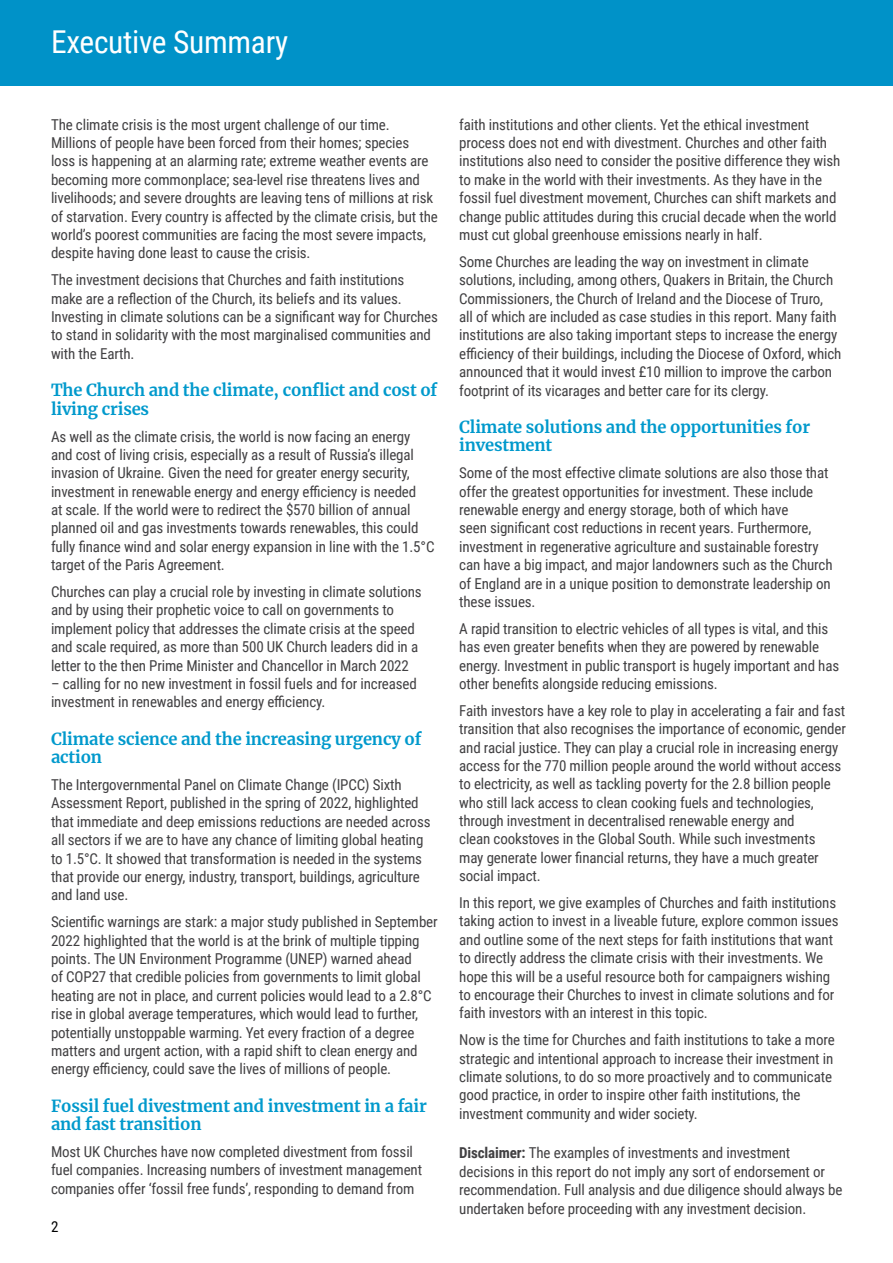
<style>
.page{position:relative;width:893px;height:1263px;background:#fff}
.page>*{position:absolute;margin:0;border:0;box-sizing:border-box;transform-origin:0 0}
.t1{font:31.5px "Roboto Condensed";letter-spacing:-.01em;color:#fff}
.t2{font:700 16.5px/18.5px "Merriweather";letter-spacing:-.01em;color:#09c}
.t3{font:15px/18.3px "Roboto Condensed";letter-spacing:-.01em;color:#414042}
.t4{font:15px "Roboto Condensed";color:#000}
.s1{font-weight:700}
</style>
<div class="page">
<div style="left:0;top:0;width:893px;height:85px;background:#0092c8"></div>
<h1 class="t1" style="left:51px;top:20px;width:239px">Executive Summary</h1>
<p class="t3" style="left:51px;top:115px;width:388px">The climate crisis is the most urgent challenge of our time.<br>Millions of people have been forced from their homes; species<br>loss is happening at an alarming rate; extreme weather events are becoming more commonplace; sea-level rise threatens lives and livelihoods; and severe droughts are leaving tens of millions at risk of starvation. Every country is affected by the climate crisis, but the world’s poorest communities are facing the most severe impacts, despite having done least to cause the crisis.</p>
<p class="t3" style="left:51px;top:270px;width:388px">The investment decisions that Churches and faith institutions make are a reflection of the Church, its beliefs and its values.<br>Investing in climate solutions can be a significant way for Churches to stand in solidarity with the most marginalised communities and with the Earth.</p>
<p class="t2" style="left:51px;top:381px;width:388px">The Church and the climate, conflict and cost of living crises</p>
<p class="t3" style="left:51px;top:426px;width:385px">As well as the climate crisis, the world is now facing an energy and cost of living crisis, especially as a result of Russia’s illegal invasion of Ukraine. Given the need for greater energy security, investment in renewable energy and energy efficiency is needed<br>at scale. If the world were to redirect the $570 billion of annual planned oil and gas investments towards renewables, this could fully finance wind and solar energy expansion in line with the 1.5°C target of the Paris Agreement.</p>
<p class="t3" style="left:51px;top:582px;width:372px">Churches can play a crucial role by investing in climate solutions and by using their prophetic voice to call on governments to implement policy that addresses the climate crisis at the speed and scale required, as more than 500 UK Church leaders did in a letter to the then Prime Minister and Chancellor in March 2022</p>
<p class="t3" style="left:51px;top:674px;width:367px">– calling for no new investment in fossil fuels and for increased investment in renewables and energy efficiency.</p>
<p class="t2" style="left:51px;top:729px;width:372px">Climate science and the increasing urgency of action</p>
<p class="t3" style="left:51px;top:775px;width:381px">The Intergovernmental Panel on Climate Change (IPCC) Sixth Assessment Report, published in the spring of 2022, highlighted that immediate and deep emissions reductions are needed across all sectors if we are to have any chance of limiting global heating to 1.5°C. It showed that transformation is needed in the systems that provide our energy, industry, transport, buildings, agriculture and land use.</p>
<p class="t3" style="left:51px;top:912px;width:388px">Scientific warnings are stark: a major study published in September 2022 highlighted that the world is at the brink of multiple tipping points. The UN Environment Programme (UNEP) warned ahead<br>of COP27 that credible policies from governments to limit global heating are not in place, and current policies would lead to a 2.8°C rise in global average temperatures, which would lead to further, potentially unstoppable warming. Yet every fraction of a degree matters and urgent action, with a rapid shift to clean energy and energy efficiency, could save the lives of millions of people.</p>
<p class="t2" style="left:51px;top:1096px;width:377px">Fossil fuel divestment and investment in a fair and fast transition</p>
<p class="t3" style="left:51px;top:1142px;width:373px">Most UK Churches have now completed divestment from fossil fuel companies. Increasing numbers of investment management companies offer ‘fossil free funds’, responding to demand from</p>
<p class="t4" style="left:51px;top:1216px;width:9px">2</p>
<p class="t3" style="left:459px;top:115px;width:383px">faith institutions and other clients. Yet the ethical investment process does not end with divestment. Churches and other faith institutions also need to consider the positive difference they wish to make in the world with their investments. As they have in the fossil fuel divestment movement, Churches can shift markets and change public attitudes during this crucial decade when the world must cut global greenhouse emissions nearly in half.</p>
<p class="t3" style="left:459px;top:252px;width:384px">Some Churches are leading the way on investment in climate solutions, including, among others, Quakers in Britain, the Church Commissioners, the Church of Ireland and the Diocese of Truro,<br>all of which are included as case studies in this report. Many faith institutions are also taking important steps to increase the energy efficiency of their buildings, including the Diocese of Oxford, which announced that it would invest £10 million to improve the carbon footprint of its vicarages and better care for its clergy.</p>
<p class="t2" style="left:459px;top:417px;width:352px">Climate solutions and the opportunities for investment</p>
<p class="t3" style="left:459px;top:463px;width:375px">Some of the most effective climate solutions are also those that offer the greatest opportunities for investment. These include renewable energy and energy storage, both of which have<br>seen significant cost reductions in recent years. Furthermore, investment in regenerative agriculture and sustainable forestry can have a big impact, and major landowners such as the Church of England are in a unique position to demonstrate leadership on these issues.</p>
<p class="t3" style="left:459px;top:619px;width:381px">A rapid transition to electric vehicles of all types is vital, and this has even greater benefits when they are powered by renewable energy. Investment in public transport is hugely important and has other benefits alongside reducing emissions.</p>
<p class="t3" style="left:459px;top:701px;width:388px">Faith investors have a key role to play in accelerating a fair and fast transition that also recognises the importance of economic, gender and racial justice. They can play a crucial role in increasing energy access for the 770 million people around the world without access to electricity, as well as tackling poverty for the 2.8 billion people who still lack access to clean cooking fuels and technologies, through investment in decentralised renewable energy and<br>clean cookstoves in the Global South. While such investments<br>may generate lower financial returns, they have a much greater social impact.</p>
<p class="t3" style="left:459px;top:893px;width:381px">In this report, we give examples of Churches and faith institutions taking action to invest in a liveable future, explore common issues and outline some of the next steps for faith institutions that want to directly address the climate crisis with their investments. We hope this will be a useful resource both for campaigners wishing to encourage their Churches to invest in climate solutions and for faith investors with an interest in this topic.</p>
<p class="t3" style="left:459px;top:1030px;width:377px">Now is the time for Churches and faith institutions to take a more strategic and intentional approach to increase their investment in climate solutions, to do so more proactively and to communicate good practice, in order to inspire other faith institutions, the investment community and wider society.</p>
<p class="t3" style="left:459px;top:1143px;width:385px"><span class="s1">Disclaimer:</span> The examples of investments and investment decisions in this report do not imply any sort of endorsement or recommendation. Full analysis and due diligence should always be undertaken before proceeding with any investment decision.</p>
</div>
